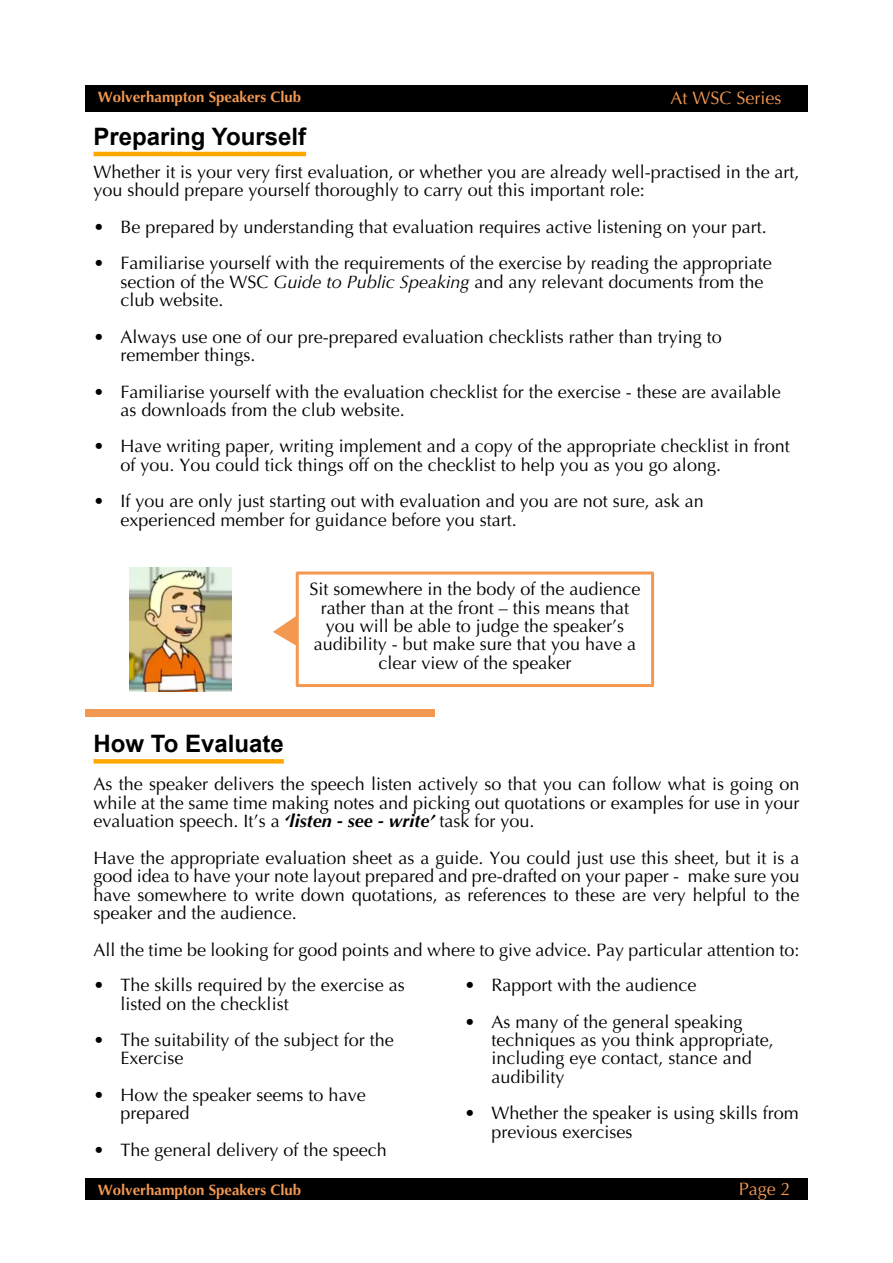
<style>
.page{position:relative;width:893px;height:1263px;background:#fff}
.page>*{position:absolute;margin:0;border:0;box-sizing:border-box;transform-origin:0 0}
.t1{font:700 24px "Arial";color:#000}
.t2{font:18px/18.5px "Optima";color:#000}
.t3{font:18px "Optima";color:#f39851}
.t4{font:700 15px "Optima";color:#f39851}
.s1{font-style:italic}
.s2{font-weight:700;font-style:italic}
</style>
<div class="page">
<div style="left:85px;top:1178px;width:723px;height:21px;background:#000"></div>
<div style="left:85px;top:85px;width:723px;height:26px;background:#000"></div>
<hr style="left:94px;top:152px;width:212px;height:4px;background:#ffa800">
<img style="left:129px;top:567px;width:103px;height:124px">
<div style="left:296px;top:571px;width:358px;height:116px;border:3px solid #f39851"></div>
<svg style="left:273px;top:616px;width:24px;height:30px"></svg>
<div style="left:85px;top:709px;width:349px;height:7px;background:#f39851"></div>
<div style="left:94px;top:759px;width:190px;height:5px;background:#ffa800"></div>
<p class="t4" style="left:98px;top:89px;width:205px">Wolverhampton Speakers Club</p>
<p class="t3" style="left:670px;top:88px;width:113px">At WSC Series</p>
<h1 class="t1" style="left:94px;top:127px;width:214px">Preparing Yourself</h1>
<p class="t2" style="left:94px;top:163px;width:707px">Whether it is your very first evaluation, or whether you are already well-practised in the art, you should prepare yourself thoroughly to carry out this important role:</p>
<p class="t2" style="left:94px;top:218px;width:675px">• Be prepared by understanding that evaluation requires active listening on your part.</p>
<p class="t2" style="left:121px;top:254px;width:653px;text-indent:-27px">• Familiarise yourself with the requirements of the exercise by reading the appropriate section of the WSC <span class="s1">Guide to Public Speaking</span> and any relevant documents from the club website.</p>
<p class="t2" style="left:121px;top:328px;width:603px;text-indent:-27px">• Always use one of our pre-prepared evaluation checklists rather than trying to remember things.</p>
<p class="t2" style="left:121px;top:382px;width:662px;text-indent:-27px">• Familiarise yourself with the evaluation checklist for the exercise - these are available as downloads from the club website.</p>
<p class="t2" style="left:121px;top:437px;width:671px;text-indent:-27px">• Have writing paper, writing implement and a copy of the appropriate checklist in front of you. You could tick things off on the checklist to help you as you go along.</p>
<p class="t2" style="left:121px;top:492px;width:585px;text-indent:-27px">• If you are only just starting out with evaluation and you are not sure, ask an experienced member for guidance before you start.</p>
<p class="t2" style="left:309px;top:580px;width:333px;text-align:center">Sit somewhere in the body of the audience rather than at the front – this means that you will be able to judge the speaker’s audibility - but make sure that you have a clear view of the speaker</p>
<h1 class="t1" style="left:94px;top:734px;width:192px">How To Evaluate</h1>
<p class="t2" style="left:94px;top:775px;width:707px;text-align:justify">As the speaker delivers the speech listen actively so that you can follow what is going on while at the same time making notes and picking out quotations or examples for use in your evaluation speech. It’s a <span class="s2">‘listen - see - write’</span> task for you.</p>
<p class="t2" style="left:94px;top:849px;width:707px;text-align:justify">Have the appropriate evaluation sheet as a guide. You could just use this sheet, but it is a good idea to have your note layout prepared and pre-drafted on your paper - make sure you have somewhere to write down quotations, as references to these are very helpful to the speaker and the audience.</p>
<p class="t2" style="left:94px;top:940px;width:707px">All the time be looking for good points and where to give advice. Pay particular attention to:</p>
<p class="t2" style="left:121px;top:976px;width:286px;text-indent:-27px">• The skills required by the exercise as listed on the checklist</p>
<p class="t2" style="left:121px;top:1031px;width:275px;text-indent:-27px">• The suitability of the subject for the<br>Exercise</p>
<p class="t2" style="left:121px;top:1086px;width:247px;text-indent:-27px">• How the speaker seems to have prepared</p>
<p class="t2" style="left:94px;top:1141px;width:295px">• The general delivery of the speech</p>
<p class="t2" style="left:464px;top:976px;width:234px">• Rapport with the audience</p>
<p class="t2" style="left:491px;top:1012px;width:284px;text-indent:-27px">• As many of the general speaking techniques as you think appropriate, including eye contact, stance and audibility</p>
<p class="t2" style="left:491px;top:1104px;width:309px;text-indent:-27px">• Whether the speaker is using skills from previous exercises</p>
<p class="t4" style="left:98px;top:1181px;width:205px">Wolverhampton Speakers Club</p>
<p class="t3" style="left:739px;top:1178px;width:54px">Page 2</p>
</div>
